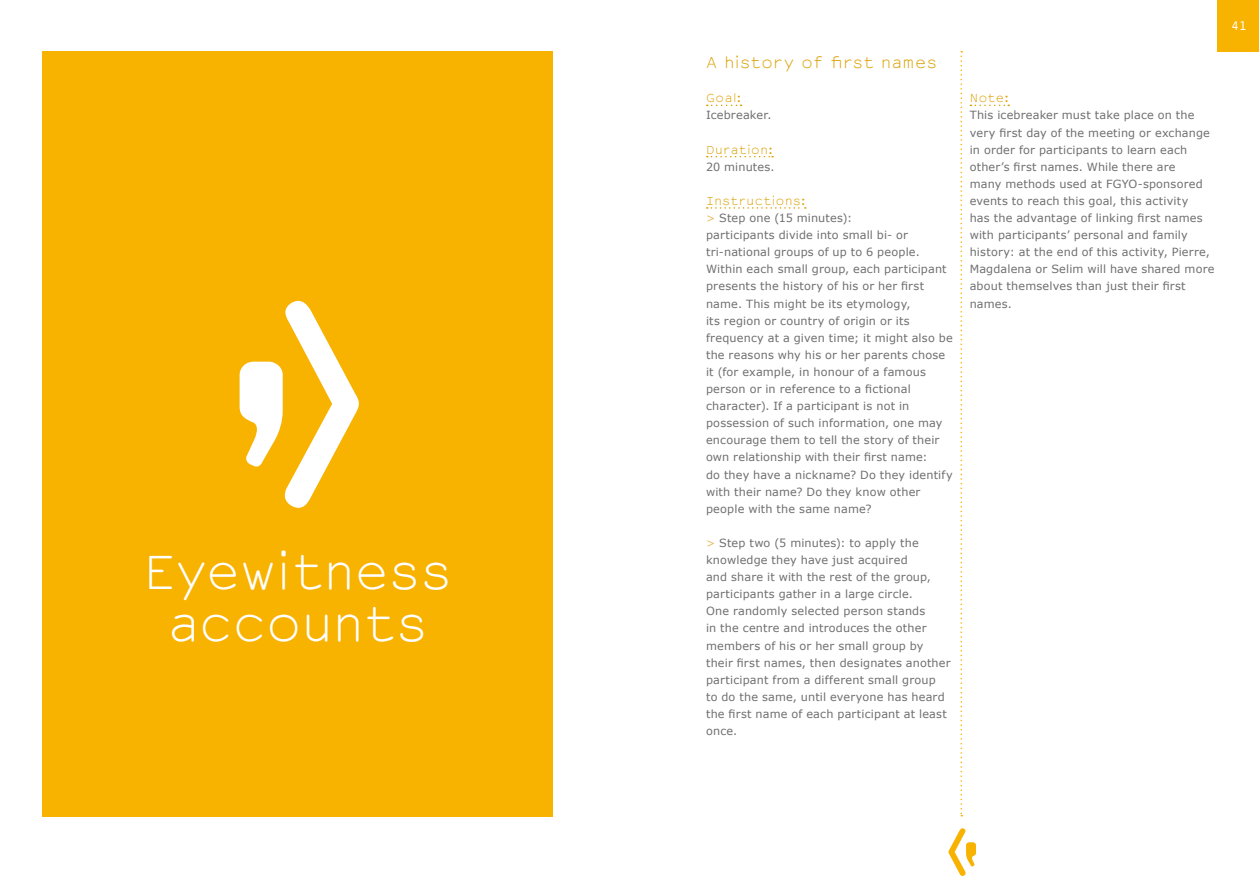
<style>
.page{position:relative;width:1259px;height:893px;background:#fff}
.page>*{position:absolute;margin:0;border:0;box-sizing:border-box;transform-origin:0 0}
.t1{font:300 46.5px/52.5px "Courier Sans";color:#fff;text-align:center}
.t2{font:300 15px "Courier Sans";letter-spacing:.035em;color:#db9f00}
.t3{font:11.25px/17.1px "Verdana";letter-spacing:.015em;color:#706f6f}
.t4{font:300 11.25px "Courier Sans";letter-spacing:.05em;color:#db9f00}
.t5{font:11.25px "Courier Sans";color:#fff}
.s1{color:#e8bb5f}
</style>
<div class="page">
<svg style="left:948px;top:828px;width:28px;height:48px"></svg>
<svg style="left:960px;top:51px;width:2px;height:765px"></svg>
<div style="left:1217px;top:0;width:42px;height:51px;background:#f8b200"></div>
<div style="left:43px;top:51px;width:510px;height:765px;background:#f8b200"></div>
<svg style="left:240px;top:301px;width:119px;height:207px"></svg>
<svg style="left:707px;top:105px;width:34px;height:1px"></svg>
<svg style="left:707px;top:156px;width:66px;height:1px"></svg>
<svg style="left:707px;top:207px;width:99px;height:2px"></svg>
<svg style="left:970px;top:105px;width:39px;height:1px"></svg>
<h1 class="t1" style="left:144px;top:544px;width:310px">Eyewitness accounts</h1>
<h2 class="t2" style="left:706px;top:52px;width:232px">A history of first names</h2>
<p class="t4" style="left:706px;top:90px;width:37px">Goal:</p>
<p class="t3" style="left:706px;top:107px;width:67px">Icebreaker.</p>
<p class="t4" style="left:706px;top:141px;width:68px">Duration:</p>
<p class="t3" style="left:706px;top:158px;width:70px">20 minutes.</p>
<p class="t4" style="left:706px;top:192px;width:101px">Instructions:</p>
<p class="t3" style="left:706px;top:210px;width:248px"><span class="s1">&gt;</span> Step one (15 minutes):<br>participants divide into small bi- or tri-national groups of up to 6 people.<br>Within each small group, each participant presents the history of his or her first name. This might be its etymology,<br>its region or country of origin or its frequency at a given time; it might also be the reasons why his or her parents chose it (for example, in honour of a famous person or in reference to a fictional character). If a participant is not in possession of such information, one may encourage them to tell the story of their own relationship with their first name:<br>do they have a nickname? Do they identify with their name? Do they know other people with the same name?</p>
<p class="t3" style="left:706px;top:534px;width:246px"><span class="s1">&gt;</span> Step two (5 minutes): to apply the knowledge they have just acquired<br>and share it with the rest of the group, participants gather in a large circle.<br>One randomly selected person stands<br>in the centre and introduces the other members of his or her small group by their first names, then designates another participant from a different small group<br>to do the same, until everyone has heard the first name of each participant at least once.</p>
<p class="t4" style="left:969px;top:90px;width:41px">Note:</p>
<p class="t3" style="left:969px;top:107px;width:246px">This icebreaker must take place on the very first day of the meeting or exchange in order for participants to learn each other’s first names. While there are<br>many methods used at FGYO-sponsored events to reach this goal, this activity<br>has the advantage of linking first names with participants’ personal and family history: at the end of this activity, Pierre, Magdalena or Selim will have shared more about themselves than just their first names.</p>
<p class="t5" style="left:1231px;top:17px;width:18px">41</p>
</div>
